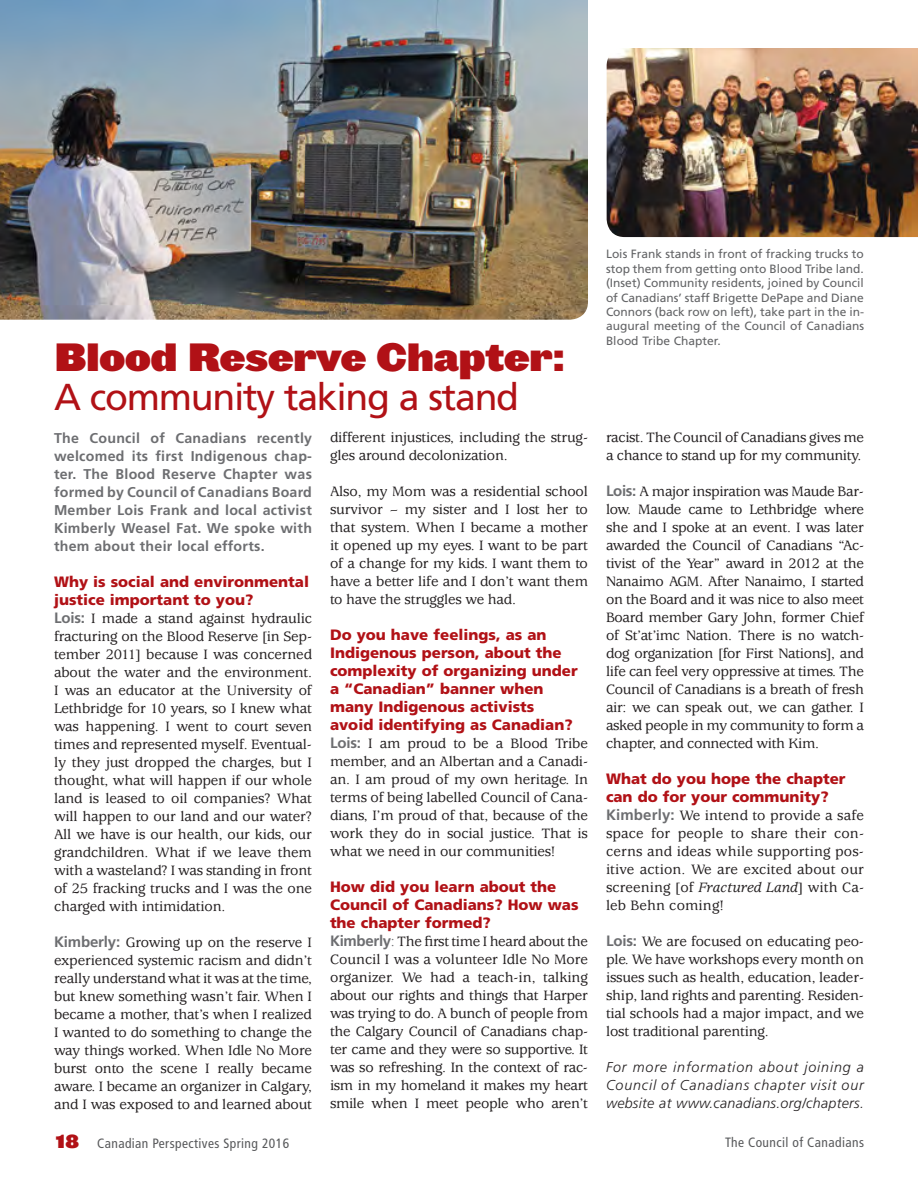
<style>
.page{position:relative;width:918px;height:1188px;background:#fff}
.page>*{position:absolute;margin:0;border:0;box-sizing:border-box;transform-origin:0 0}
.t1{font:37.5px "Frutiger";letter-spacing:-.035em;color:#b11116}
.t2{font:37.5px "Leviathan HTF Black";color:#b11116}
.t3{font:500 15px/18px "Usherwood";letter-spacing:-.01em;color:#231f20;text-align:justify}
.t4{font:900 15px/18px "Frutiger";color:#b11116}
.t5{font:italic 300 14.25px/18px "Frutiger";letter-spacing:.02em;color:#231f20;text-align:justify}
.t6{font:700 14.1px/18px "Frutiger";letter-spacing:.02em;color:#6d6e71;text-align:justify}
.t7{font:condensed 13.5px "Frutiger";letter-spacing:.03em;color:#58595b}
.t8{font:12px/14.4px "Frutiger";color:#636466;text-align:justify}
.s1{font-family:"Frutiger";font-weight:700;color:#6d6e71}
.s2{color:#6d6e71}
.s3{font-style:italic}
.s4{font-family:"Leviathan HTF Black";font-stretch:normal;font-size:18px;color:#b11116}
</style>
<div class="page">
<img style="left:0;top:0;width:588px;height:320px">
<img style="left:607px;top:48px;width:311px;height:189px">
<h1 class="t2" style="left:54px;top:332px;width:512px">Blood Reserve Chapter:</h1>
<h1 class="t1" style="left:54px;top:375px;width:467px">A community taking a stand</h1>
<p class="t6" style="left:54px;top:429px;width:260px">The Council of Canadians recently welcomed its first Indigenous chap&shy;ter. The Blood Reserve Chapter was formed by Council of Canadians Board Member Lois Frank and local activist Kimberly Weasel Fat. We spoke with them about their local efforts.</p>
<p class="t4" style="left:54px;top:572px;width:257px">Why is social and environmental justice important to you?</p>
<p class="t3" style="left:54px;top:609px;width:260px"><span class="s1">Lois:</span> I made a stand against hydraulic fracturing on the Blood Reserve [in Sep&shy;tember 2011] because I was concerned about the water and the environment.<br>I was an educator at the University of Lethbridge for 10 years, so I knew what was happening. I went to court seven times and represented myself. Eventual&shy;ly they just dropped the charges, but I thought, what will happen if our whole land is leased to oil companies? What will happen to our land and our water?<br>All we have is our health, our kids, our grandchildren. What if we leave them with a wasteland? I was standing in front of 25 fracking trucks and I was the one charged with intimidation.</p>
<p class="t3" style="left:54px;top:933px;width:260px"><span class="s1">Kimberly:</span> Growing up on the reserve I experienced systemic racism and didn’t really understand what it was at the time, but knew something wasn’t fair. When I became a mother, that’s when I realized I wanted to do something to change the way things worked. When Idle No More burst onto the scene I really became aware. I became an organizer in Calgary, and I was exposed to and learned about</p>
<p class="t3" style="left:330px;top:429px;width:259px">different injustices, including the strug&shy;gles around decolonization.</p>
<p class="t3" style="left:330px;top:483px;width:260px">Also, my Mom was a residential school survivor – my sister and I lost her to that system. When I became a mother it opened up my eyes. I want to be part of a change for my kids. I want them to have a better life and I don’t want them to have the struggles we had.</p>
<p class="t4" style="left:330px;top:626px;width:249px">Do you have feelings, as an<br>Indigenous person, about the complexity of organizing under a “Canadian” banner when many Indigenous activists avoid identifying as Canadian?</p>
<p class="t3" style="left:330px;top:735px;width:260px"><span class="s1">Lois:</span> I am proud to be a Blood Tribe member, and an Albertan and a Canadi&shy;an. I am proud of my own heritage. In terms of being labelled Council of Cana&shy;dians, I’m proud of that, because of the work they do in social justice. That is what we need in our communities!</p>
<p class="t4" style="left:330px;top:878px;width:250px">How did you learn about the<br>Council of Canadians? How was the chapter formed?</p>
<p class="t3" style="left:330px;top:933px;width:260px"><span class="s1">Kimberly</span><span class="s2">:</span> The first time I heard about the Council I was a volunteer Idle No More organizer. We had a teach-in, talking about our rights and things that Harper was trying to do. A bunch of people from the Calgary Council of Canadians chap&shy;ter came and they were so supportive. It was so refreshing. In the context of rac&shy;ism in my homeland it makes my heart smile when I meet people who aren’t</p>
<p class="t8" style="left:606px;top:247px;width:260px">Lois Frank stands in front of fracking trucks to stop them from getting onto Blood Tribe land. (Inset) Community residents, joined by Council of Canadians’ staff Brigette DePape and Diane Connors (back row on left), take part in the in&shy;augural meeting of the Council of Canadians Blood Tribe Chapter.</p>
<p class="t3" style="left:606px;top:429px;width:260px">racist. The Council of Canadians gives me a chance to stand up for my community.</p>
<p class="t3" style="left:606px;top:483px;width:260px"><span class="s1">Lois:</span> A major inspiration was Maude Bar&shy;low. Maude came to Lethbridge where she and I spoke at an event. I was later awarded the Council of Canadians “Ac&shy;tivist of the Year” award in 2012 at the Nanaimo AGM. After Nanaimo, I started on the Board and it was nice to also meet Board member Gary John, former Chief of St’at’imc Nation. There is no watch&shy;dog organization [for First Nations], and life can feel very oppressive at times. The Council of Canadians is a breath of fresh air: we can speak out, we can gather. I asked people in my community to form a chapter, and connected with Kim.</p>
<p class="t4" style="left:606px;top:770px;width:241px">What do you hope the chapter can do for your community?</p>
<p class="t3" style="left:606px;top:807px;width:260px"><span class="s1">Kimberly:</span> We intend to provide a safe space for people to share their con&shy;cerns and ideas while supporting pos&shy;itive action. We are excited about our screening [of <span class="s3">Fractured Land</span>] with Ca&shy;leb Behn coming!</p>
<p class="t3" style="left:606px;top:933px;width:260px"><span class="s1">Lois:</span> We are focused on educating peo&shy;ple. We have workshops every month on issues such as health, education, leader&shy;ship, land rights and parenting. Residen&shy;tial schools had a major impact, and we lost traditional parenting.</p>
<p class="t5" style="left:606px;top:1058px;width:260px">For more information about joining a Council of Canadians chapter visit our website at www.canadians.org/chapters.</p>
<p class="t7" style="left:56px;top:1135px;width:235px"><span class="s4">18</span> Canadian Perspectives Spring 2016</p>
<p class="t7" style="left:725px;top:1135px;width:140px">The Council of Canadians</p>
</div>
